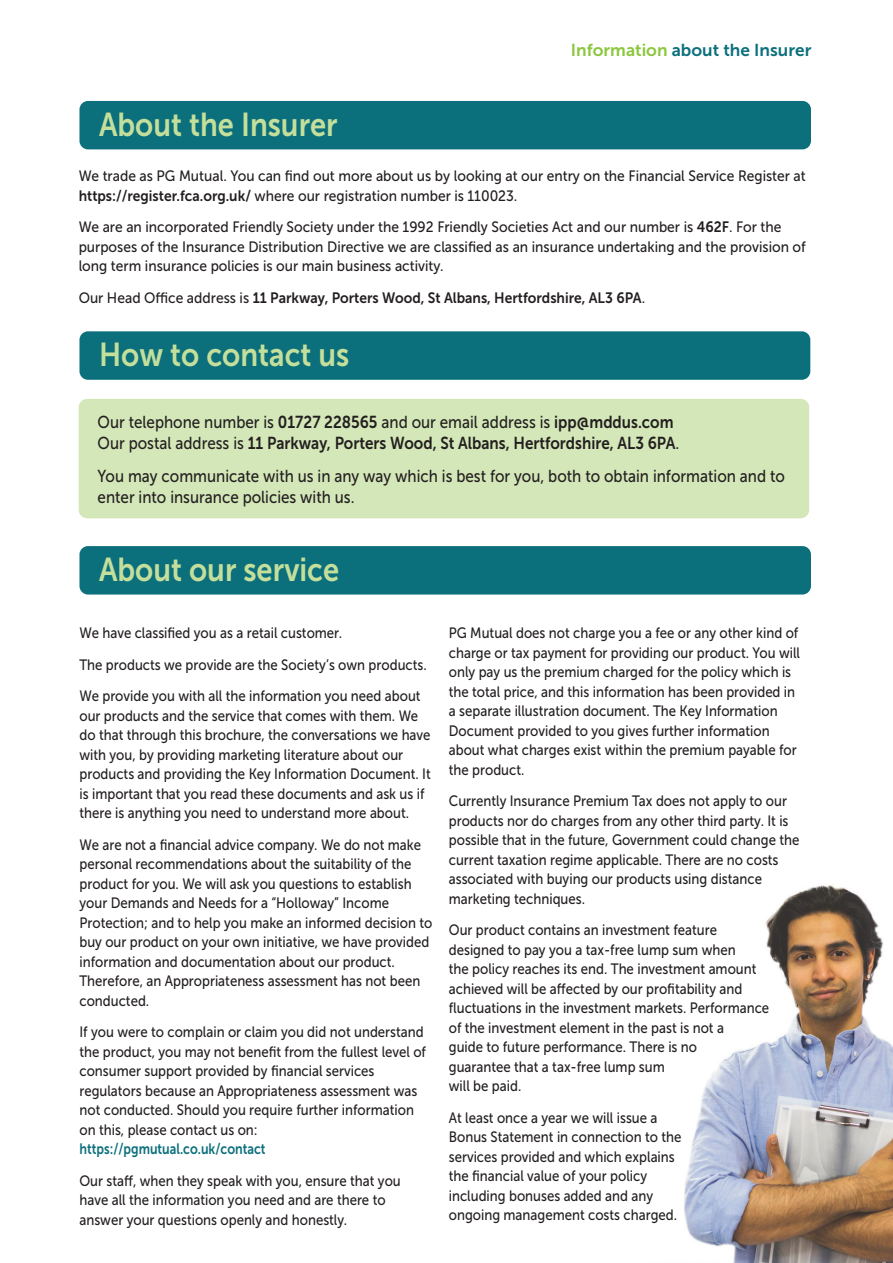
<style>
.page{position:relative;width:893px;height:1263px;background:#fff}
.page>*{position:absolute;margin:0;border:0;box-sizing:border-box;transform-origin:0 0}
.t1{font:33px "Museo Sans 700";color:#c4df9b;scale:.88 1}
.t2{font:17.25px/21px "Museo Sans 500";color:#231f20;scale:.88 1}
.t3{font:17.25px "Museo Sans 700";color:#231f20;scale:.88 1}
.t4{font:17.25px "Museo Sans 700";color:#0c707c}
.t5{font:15px/19.5px "Museo Sans 500";color:#231f20;scale:.88 1}
.t6{font:15px/19.5px "Museo Sans 500";color:#231f20;scale:.92 1}
.t7{font:15px "Museo Sans 700";color:#231f20;scale:.92 1}
.t8{font:15px "Museo Sans 700";color:#0c707c;scale:.83 1}
.s1{color:#8bc63e}
.s2{font-family:"Museo Sans 700"}
.s3{font-family:"Museo Sans 500"}
</style>
<div class="page">
<img style="left:684px;top:885px;width:209px;height:378px">
<div style="left:79px;top:399px;width:730px;height:119px;background:#d4e7b8;border-radius:9px"></div>
<div style="left:79px;top:331px;width:731px;height:49px;background:#0c707c;border-radius:9px"></div>
<div style="left:79px;top:546px;width:732px;height:48px;background:#0c707c;border-radius:9px"></div>
<div style="left:79px;top:101px;width:732px;height:48px;background:#0c707c;border-radius:9px"></div>
<h1 class="t1" style="left:99px;top:112px;width:272px">About the Insurer</h1>
<p class="t4" style="left:571px;top:44px;width:242px"><span class="s1">Information</span> about the Insurer</p>
<p class="t6" style="left:79px;top:168px;width:792px">We trade as PG Mutual. You can find out more about us by looking at our entry on the Financial Service Register at <span class="s2">https://register.fca.org.uk/</span> where our registration number is 110023.</p>
<p class="t6" style="left:79px;top:219px;width:792px">We are an incorporated Friendly Society under the 1992 Friendly Societies Act and our number is <span class="s2">462F</span>. For the purposes of the Insurance Distribution Directive we are classified as an insurance undertaking and the provision of long term insurance policies is our main business activity.</p>
<p class="t7" style="left:79px;top:292px;width:617px"><span class="s3">Our Head Office address is</span> 11 Parkway, Porters Wood, St Albans, Hertfordshire, AL3 6PA<span class="s3">.</span></p>
<h1 class="t1" style="left:99px;top:343px;width:286px">How to contact us</h1>
<p class="t2" style="left:98px;top:413px;width:656px">Our telephone number is <span class="s2">01727 228565</span> and our email address is <span class="s2">ipp@mddus.com</span></p>
<p class="t3" style="left:98px;top:436px;width:663px"><span class="s3">Our postal address is</span> 11 Parkway, Porters Wood, St Albans, Hertfordshire, AL3 6PA<span class="s3">.</span></p>
<p class="t2" style="left:98px;top:467px;width:783px">You may communicate with us in any way which is best for you, both to obtain information and to enter into insurance policies with us.</p>
<h1 class="t1" style="left:99px;top:557px;width:274px">About our service</h1>
<p class="t5" style="left:79px;top:619px;width:396px;line-height:31.5px">We have classified you as a retail customer.<br>The products we provide are the Society’s own products.<br>We provide you with all the information you need about</p>
<p class="t5" style="left:79px;top:707px;width:401px">our products and the service that comes with them. We do that through this brochure, the conversations we have with you, by providing marketing literature about our products and providing the Key Information Document. It is important that you read these documents and ask us if there is anything you need to understand more about.</p>
<p class="t5" style="left:79px;top:836px;width:402px">We are not a financial advice company. We do not make personal recommendations about the suitability of the product for you. We will ask you questions to establish your Demands and Needs for a “Holloway” Income Protection; and to help you make an informed decision to buy our product on your own initiative, we have provided information and documentation about our product.<br>Therefore, an Appropriateness assessment has not been conducted.</p>
<p class="t5" style="left:79px;top:1024px;width:395px">If you were to complain or claim you did not understand the product, you may not benefit from the fullest level of consumer support provided by financial services regulators because an Appropriateness assessment was not conducted. Should you require further information on this, please contact us on:</p>
<p class="t8" style="left:79px;top:1143px;width:226px">https://pgmutual.co.uk/contact</p>
<p class="t5" style="left:79px;top:1172px;width:367px">Our staff, when they speak with you, ensure that you have all the information you need and are there to answer your questions openly and honestly.</p>
<p class="t5" style="left:449px;top:625px;width:401px">PG Mutual does not charge you a fee or any other kind of charge or tax payment for providing our product. You will only pay us the premium charged for the policy which is the total price, and this information has been provided in a separate illustration document. The Key Information Document provided to you gives further information about what charges exist within the premium payable for the product.</p>
<p class="t5" style="left:449px;top:793px;width:400px">Currently Insurance Premium Tax does not apply to our products nor do charges from any other third party. It is possible that in the future, Government could change the current taxation regime applicable. There are no costs associated with buying our products using distance marketing techniques.</p>
<p class="t5" style="left:449px;top:922px;width:366px">Our product contains an investment feature designed to pay you a tax-free lump sum when<br>the policy reaches its end. The investment amount achieved will be affected by our profitability and fluctuations in the investment markets. Performance of the investment element in the past is not a<br>guide to future performance. There is no<br>guarantee that a tax-free lump sum<br>will be paid.</p>
<p class="t5" style="left:449px;top:1109px;width:266px">At least once a year we will issue a Bonus Statement in connection to the services provided and which explains the financial value of your policy including bonuses added and any ongoing management costs charged.</p>
</div>
